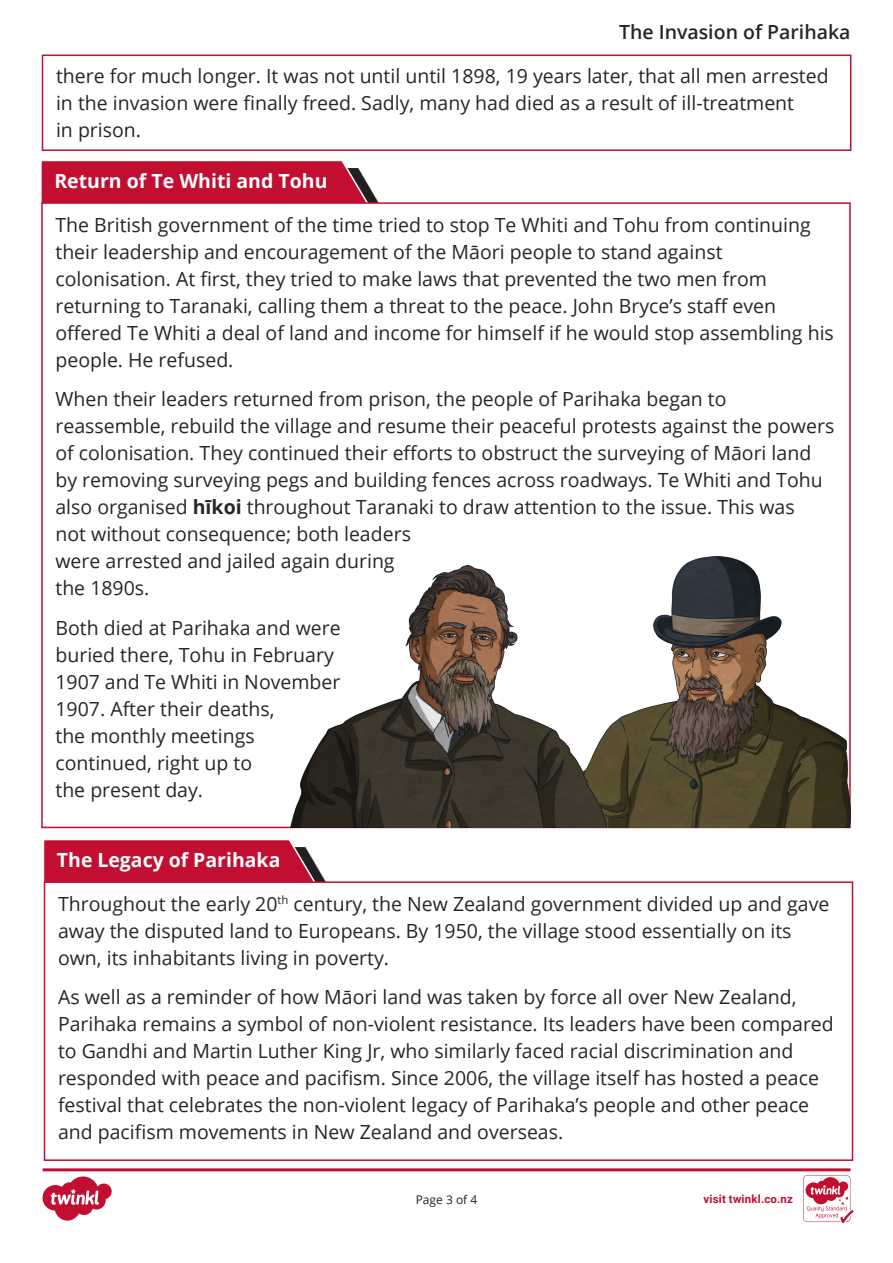
<style>
.page{position:relative;width:893px;height:1263px;background:#fff}
.page>*{position:absolute;margin:0;border:0;box-sizing:border-box;transform-origin:0 0}
._7-8_Body_Copy{font:19.5px/27px "Open Sans";color:#282526}
._7-8_Body_Copy-2{font:700 19.5px "Open Sans";color:#fff}
._7-8_Body_Copy-3{font:600 19.5px "Open Sans";color:#282526}
.t1{font:12px "Open Sans";color:#231f20}
.t2{font:700 11.4px "Roboto";letter-spacing:.02em;color:#c10e31}
.s1{font-weight:700}
</style>
<div class="page">
<svg style="left:41px;top:161px;width:330px;height:41px;background:#bf1738"></svg>
<svg style="left:318px;top:868px;width:8px;height:13px"></svg>
<svg style="left:43px;top:840px;width:275px;height:45px;background:#bf1939"></svg>
<div style="left:45px;top:882px;width:807px;height:278px;background:#fff"></div>
<div style="left:44px;top:881px;width:809px;height:280px;border:2px solid #c10e31"></div>
<div style="left:42px;top:55px;width:809px;height:96px;border:2px solid #c10e31"></div>
<img style="left:606px;top:556px;width:244px;height:271px">
<img style="left:291px;top:566px;width:315px;height:261px">
<svg style="left:43px;top:1168px;width:810px;height:55px"></svg>
<p class="_7-8_Body_Copy-3" style="left:619px;top:19px;width:233px">The Invasion of Parihaka</p>
<p class="_7-8_Body_Copy" style="left:56px;top:62px;width:774px">there for much longer. It was not until until 1898, 19 years later, that all men arrested in the invasion were finally freed. Sadly, many had died as a result of ill-treatment<br>in prison.</p>
<p class="_7-8_Body_Copy-2" style="left:54px;top:167px;width:275px">Return of Te Whiti and Tohu</p>
<p class="_7-8_Body_Copy" style="left:55px;top:210px;width:780px">The British government of the time tried to stop Te Whiti and Tohu from continuing their leadership and encouragement of the Māori people to stand against colonisation. At first, they tried to make laws that prevented the two men from returning to Taranaki, calling them a threat to the peace. John Bryce’s staff even offered Te Whiti a deal of land and income for himself if he would stop assembling his people. He refused.</p>
<p class="_7-8_Body_Copy" style="left:55px;top:385px;width:780px">When their leaders returned from prison, the people of Parihaka began to reassemble, rebuild the village and resume their peaceful protests against the powers of colonisation. They continued their efforts to obstruct the surveying of Māori land by removing surveying pegs and building fences across roadways. Te Whiti and Tohu also organised <span class="s1">hīkoi</span> throughout Taranaki to draw attention to the issue. This was<br>not without consequence; both leaders<br>were arrested and jailed again during<br>the 1890s.</p>
<p class="_7-8_Body_Copy" style="left:55px;top:614px;width:287px">Both died at Parihaka and were buried there, Tohu in February<br>1907 and Te Whiti in November<br>1907. After their deaths,<br>the monthly meetings continued, right up to<br>the present day.</p>
<p class="_7-8_Body_Copy-2" style="left:57px;top:846px;width:225px">The Legacy of Parihaka</p>
<p class="_7-8_Body_Copy" style="left:58px;top:889px;width:773px">Throughout the early 20<sup>th</sup> century, the New Zealand government divided up and gave away the disputed land to Europeans. By 1950, the village stood essentially on its own, its inhabitants living in poverty.</p>
<p class="_7-8_Body_Copy" style="left:58px;top:983px;width:777px">As well as a reminder of how Māori land was taken by force all over New Zealand, Parihaka remains a symbol of non-violent resistance. Its leaders have been compared to Gandhi and Martin Luther King Jr, who similarly faced racial discrimination and responded with peace and pacifism. Since 2006, the village itself has hosted a peace festival that celebrates the non-violent legacy of Parihaka’s people and other peace and pacifism movements in New Zealand and overseas.</p>
<p class="t1" style="left:416px;top:1192px;width:63px">Page 3 of 4</p>
<p class="t2" style="left:704px;top:1191px;width:91px">visit twinkl.co.nz</p>
</div>
